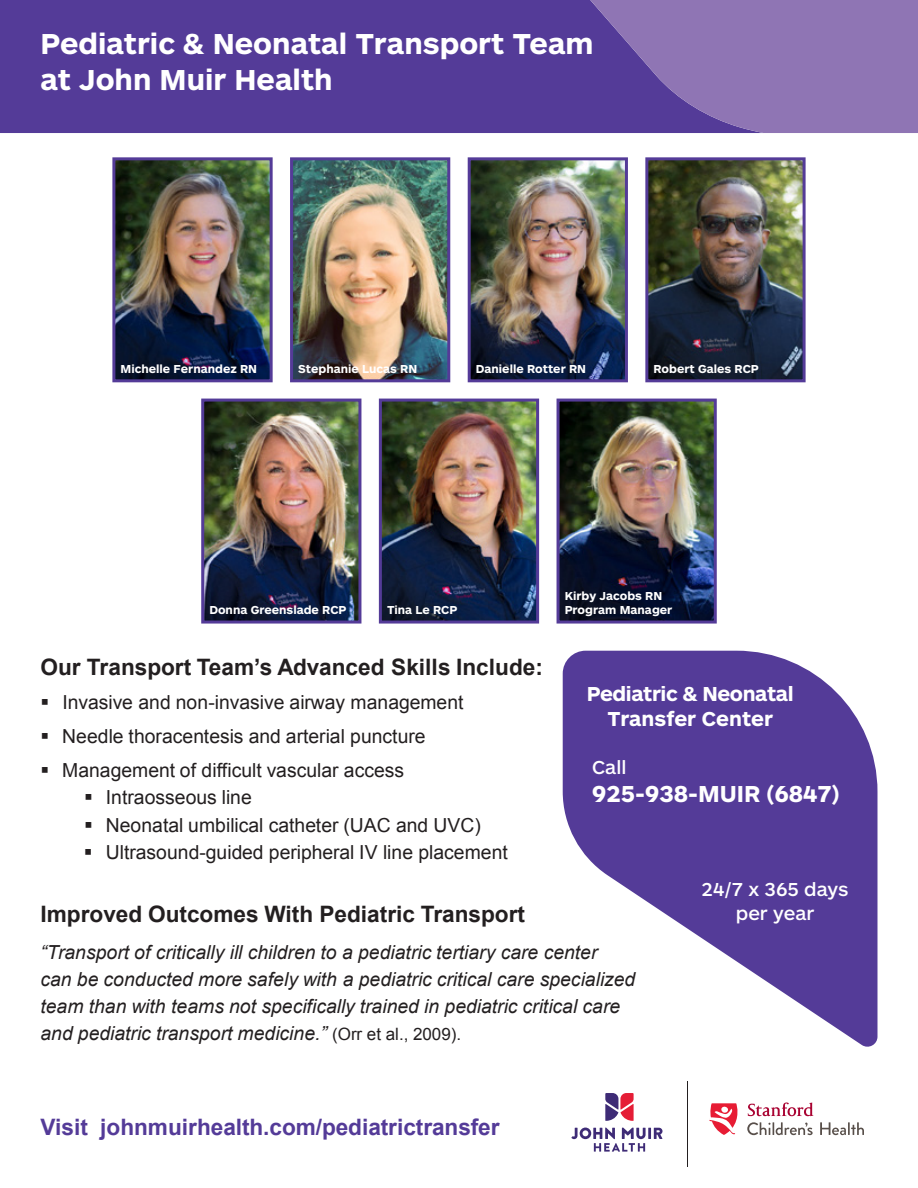
<style>
.page{position:relative;width:918px;height:1188px;background:#fff}
.page>*{position:absolute;margin:0;border:0;box-sizing:border-box;transform-origin:0 0}
.t1{font:700 30px/36px "ARS Maquette Pro";color:#fff}
.t2{font:700 24px "ARS Maquette Pro";color:#fff}
.t3{font:700 22.65px "Arial";color:#231f20}
.t4{font:700 22.65px "Arial";letter-spacing:-.005em;color:#543b98}
.t5{font:700 21px/25.2px "ARS Maquette Pro";letter-spacing:-.02em;color:#fff;text-align:center}
.t6{font:500 19.5px/23.4px "ARS Maquette Pro";color:#fff;text-align:center}
.t7{font:italic 19.35px/27px "Arial";color:#231f20}
.t8{font:19.35px "Arial";color:#231f20}
.t9{font:700 12px/14.4px "ARS Maquette Pro";color:#fff}
.s1{font-style:normal;font-size:17.1px}
</style>
<div class="page">
<div style="left:0;top:0;width:573px;height:133px;background:#543b98"></div>
<svg style="left:573px;top:0;width:345px;height:133px;background:#8167ad"></svg>
<svg style="left:605px;top:1093px;width:29px;height:28px"></svg>
<svg style="left:571px;top:1128px;width:92px;height:24px"></svg>
<hr style="left:687px;top:1081px;width:1px;height:86px;background:#231f20">
<svg style="left:747px;top:1122px;width:66px;height:13px"></svg>
<svg style="left:820px;top:1122px;width:44px;height:13px"></svg>
<svg style="left:748px;top:1103px;width:65px;height:13px"></svg>
<svg style="left:709px;top:1103px;width:29px;height:32px"></svg>
<svg style="left:563px;top:651px;width:314px;height:396px;fill:#543b98"></svg>
<img style="left:116px;top:161px;width:153px;height:217px">
<div style="left:112px;top:157px;width:161px;height:225px;border:3px solid #543b98"></div>
<img style="left:294px;top:161px;width:152px;height:217px">
<div style="left:290px;top:157px;width:160px;height:225px;border:3px solid #543b98"></div>
<img style="left:472px;top:161px;width:152px;height:217px">
<div style="left:468px;top:157px;width:160px;height:225px;border:3px solid #543b98"></div>
<img style="left:649px;top:161px;width:153px;height:217px">
<div style="left:645px;top:157px;width:161px;height:225px;border:3px solid #543b98"></div>
<img style="left:205px;top:403px;width:152px;height:217px">
<div style="left:201px;top:399px;width:160px;height:225px;border:3px solid #543b98"></div>
<img style="left:383px;top:403px;width:152px;height:217px">
<div style="left:379px;top:399px;width:160px;height:225px;border:3px solid #543b98"></div>
<img style="left:561px;top:403px;width:152px;height:217px">
<div style="left:557px;top:399px;width:160px;height:225px;border:3px solid #543b98"></div>
<h1 class="t1" style="left:40px;top:24px;width:555px">Pediatric &amp; Neonatal Transport Team at John Muir Health</h1>
<p class="t9" style="left:121px;top:361px;width:138px">Michelle Fernandez RN</p>
<p class="t9" style="left:298px;top:361px;width:121px">Stephanie Lucas RN</p>
<p class="t9" style="left:476px;top:361px;width:112px">Danielle Rotter RN</p>
<p class="t9" style="left:654px;top:361px;width:107px">Robert Gales RCP</p>
<p class="t9" style="left:209px;top:602px;width:139px">Donna Greenslade RCP</p>
<p class="t9" style="left:387px;top:602px;width:72px">Tina Le RCP</p>
<p class="t3" style="left:40px;top:652px;width:504px">Our Transport Team’s Advanced Skills Include:</p>
<p class="t8" style="left:40px;top:690px;width:424px">▪ Invasive and non-invasive airway management</p>
<p class="t8" style="left:40px;top:724px;width:387px">▪ Needle thoracentesis and arterial puncture</p>
<p class="t8" style="left:40px;top:757px;width:365px">▪ Management of difficult vascular access</p>
<p class="t8" style="left:84px;top:785px;width:169px">▪ Intraosseous line</p>
<p class="t8" style="left:84px;top:812px;width:398px">▪ Neonatal umbilical catheter (UAC and UVC)</p>
<p class="t8" style="left:84px;top:839px;width:425px">▪ Ultrasound-guided peripheral IV line placement</p>
<p class="t9" style="left:565px;top:588px;width:109px">Kirby Jacobs RN<br>Program Manager</p>
<p class="t5" style="left:587px;top:680px;width:208px">Pediatric &amp; Neonatal<br>Transfer Center</p>
<p class="t6" style="left:592px;top:754px;width:36px">Call</p>
<p class="t2" style="left:592px;top:778px;width:249px">925-938-MUIR (6847)</p>
<p class="t3" style="left:40px;top:899px;width:486px">Improved Outcomes With Pediatric Transport</p>
<p class="t7" style="left:40px;top:939px;width:596px">“Transport of critically ill children to a pediatric tertiary care center<br>can be conducted more safely with a pediatric critical care specialized team than with teams not specifically trained in pediatric critical care and pediatric transport medicine.” <span class="s1">(Orr et al., 2009).</span></p>
<p class="t4" style="left:40px;top:1112px;width:461px">Visit johnmuirhealth.com/pediatrictransfer</p>
<p class="t6" style="left:702px;top:877px;width:149px">24/7 x 365 days per year</p>
</div>
